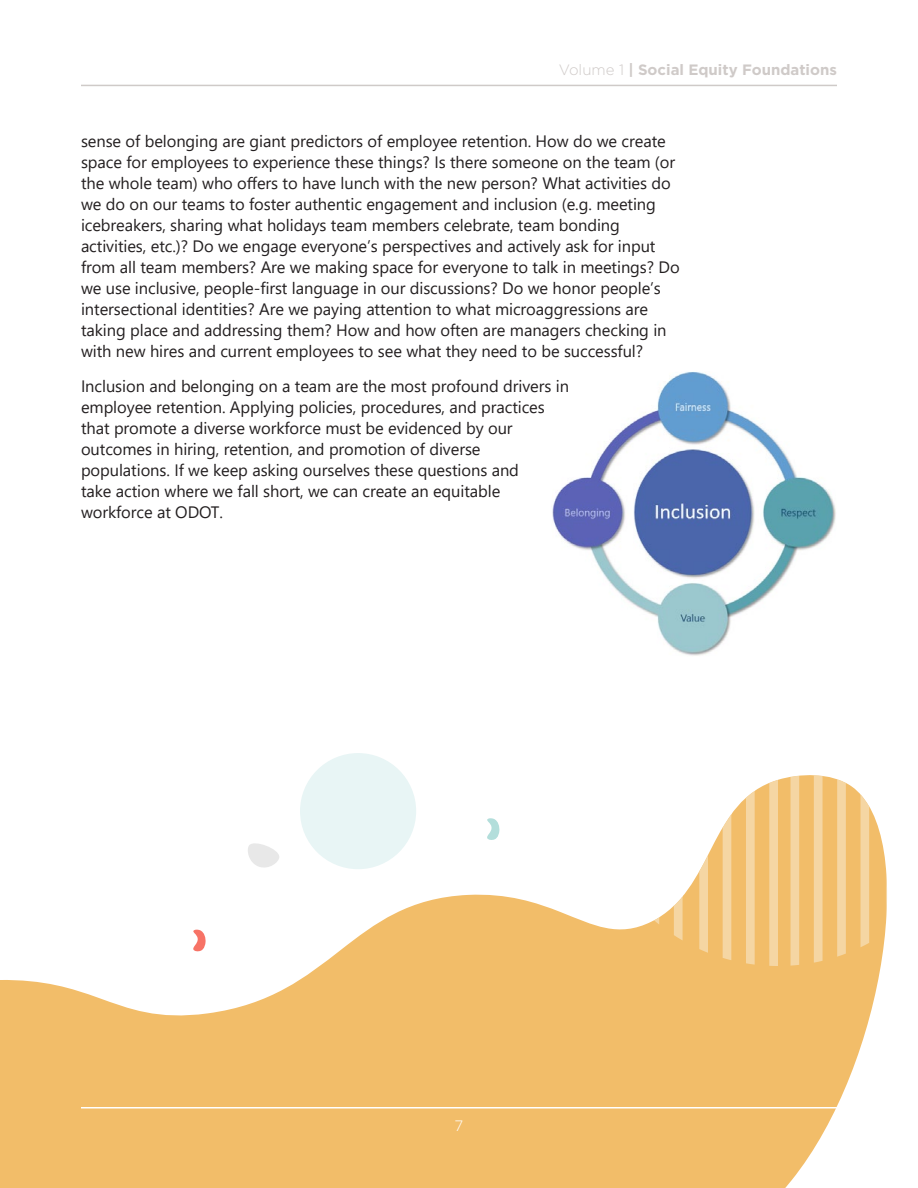
<style>
.page{position:relative;width:918px;height:1188px;background:#fff}
.page>*{position:absolute;margin:0;border:0;box-sizing:border-box;transform-origin:0 0}
.t1{font:16.5px/21px "Segoe UI";letter-spacing:-.005em;color:#231f20}
.t2{font:700 15px "Gotham";color:#cfcac8}
.t3{font:300 15px "Gotham";color:#fff}
.s1{font-weight:300}
</style>
<div class="page">
<svg style="left:0;top:772px;width:886px;height:416px;fill:#f2bd69"></svg>
<div style="left:300px;top:753px;width:116px;height:116px;background:#e8f5f5;border-radius:50%"></div>
<svg style="left:886px;top:870px;width:1px;height:51px"></svg>
<svg style="left:860px;top:772px;width:9px;height:175px"></svg>
<svg style="left:837px;top:772px;width:9px;height:185px;background:#f5d6a4"></svg>
<svg style="left:814px;top:772px;width:9px;height:191px;background:#f4d5a1"></svg>
<div style="left:791px;top:772px;width:8px;height:194px;background:#f5d6a3"></div>
<svg style="left:769px;top:772px;width:9px;height:194px;background:#f5d7a5"></svg>
<svg style="left:746px;top:772px;width:9px;height:193px;background:#f6d9ab"></svg>
<svg style="left:723px;top:772px;width:8px;height:188px"></svg>
<svg style="left:699px;top:772px;width:9px;height:181px"></svg>
<svg style="left:674px;top:772px;width:9px;height:168px"></svg>
<svg style="left:651px;top:772px;width:8px;height:153px"></svg>
<svg style="left:627px;top:772px;width:9px;height:131px"></svg>
<svg style="left:604px;top:772px;width:9px;height:98px"></svg>
<svg style="left:587px;top:772px;width:8px;height:57px"></svg>
<svg style="left:486px;top:818px;width:14px;height:22px"></svg>
<svg style="left:192px;top:929px;width:14px;height:23px"></svg>
<svg style="left:246px;top:839px;width:33px;height:31px"></svg>
<hr style="left:81px;top:85px;width:756px;height:1px;background:#cfcac8">
<hr style="left:81px;top:1107px;width:756px;height:1px;background:#fff">
<img style="left:551px;top:371px;width:286px;height:286px;border-radius:143px">
<p class="t2" style="left:559px;top:59px;width:280px"><span class="s1">Volume 1</span> | Social Equity Foundations</p>
<p class="t1" style="left:81px;top:129px;width:600px">sense of belonging are giant predictors of employee retention. How do we create space for employees to experience these things? Is there someone on the team (or the whole team) who offers to have lunch with the new person? What activities do we do on our teams to foster authentic engagement and inclusion (e.g. meeting icebreakers, sharing what holidays team members celebrate, team bonding activities, etc.)? Do we engage everyone’s perspectives and actively ask for input from all team members? Are we making space for everyone to talk in meetings? Do we use inclusive, people-first language in our discussions? Do we honor people’s intersectional identities? Are we paying attention to what microaggressions are taking place and addressing them? How and how often are managers checking in with new hires and current employees to see what they need to be successful?</p>
<p class="t1" style="left:81px;top:374px;width:490px">Inclusion and belonging on a team are the most profound drivers in employee retention. Applying policies, procedures, and practices that promote a diverse workforce must be evidenced by our outcomes in hiring, retention, and promotion of diverse populations. If we keep asking ourselves these questions and<br>take action where we fall short, we can create an equitable workforce at ODOT.</p>
<p class="t3" style="left:455px;top:1116px;width:10px">7</p>
</div>
